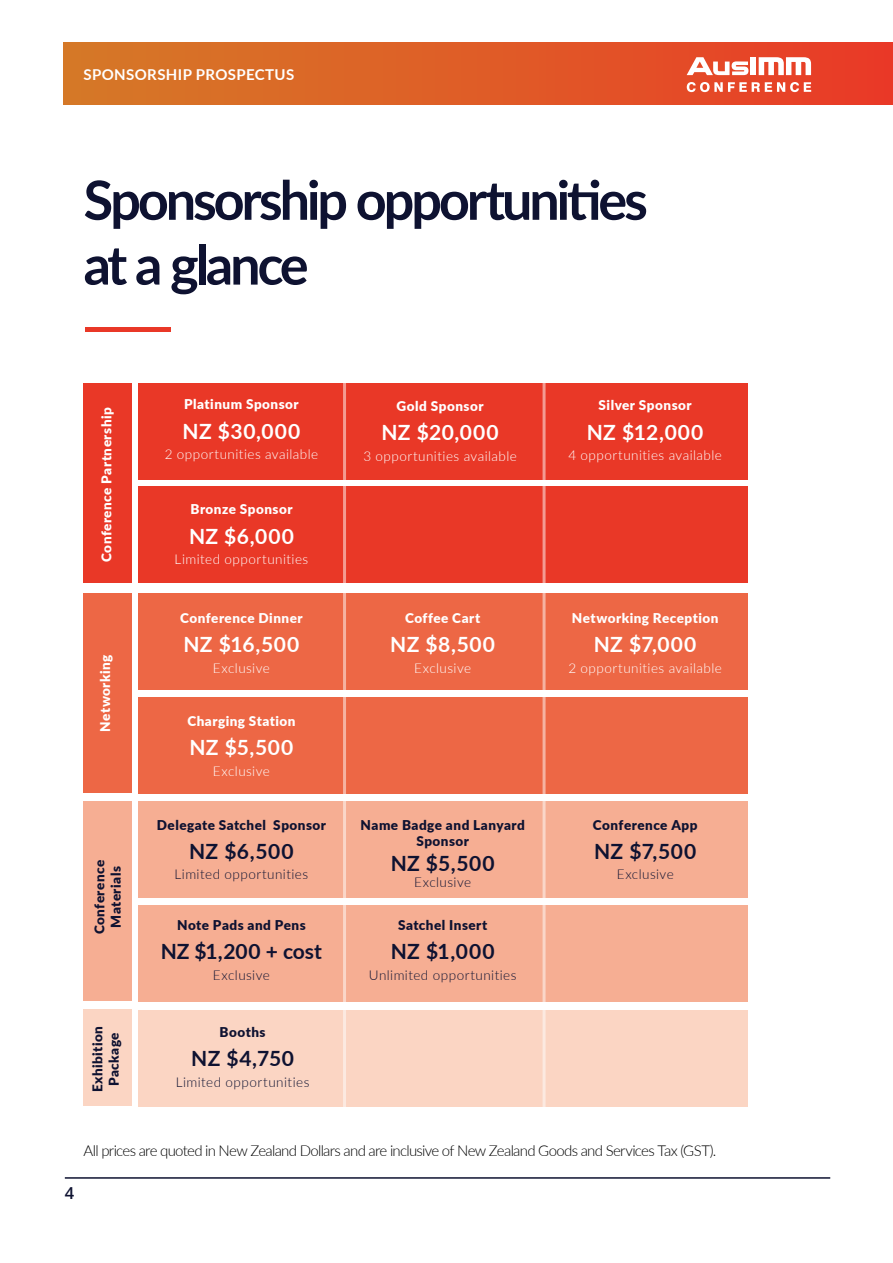
<style>
.page{position:relative;width:893px;height:1263px;background:#fff}
.page>*{position:absolute;margin:0;border:0;box-sizing:border-box;transform-origin:0 0}
.t1{font:700 54px/64.8px "Lato";letter-spacing:-.055em;color:#0e1231}
.t2{font:700 54px "Lato";color:#e93827}
.t3{font:700 21px "Lato";letter-spacing:.035em;color:#fff}
.t4{font:700 21px "Lato";letter-spacing:.01em;color:#0e1231}
.t5{font:600 16.5px "Open Sans";color:#0e1231}
.t6{font:300 15px "Lato";letter-spacing:-.045em;color:#000}
.t7{font:700 15px "Lato";letter-spacing:.025em;color:#fff}
.t8{font:900 13.5px "Lato";letter-spacing:.035em;color:#fff}
.t9{font:300 13.5px "Lato";letter-spacing:.035em;color:#fff}
.t10{font:900 13.5px/16.2px "Lato";letter-spacing:.035em;color:#0e1231;text-align:center}
.t11{font:300 13.5px "Lato";letter-spacing:.035em;color:#0e1231}
</style>
<div class="page">
<div style="left:84px;top:1010px;width:48px;height:96px;background:#fbd5c3"></div>
<div style="left:138px;top:1010px;width:609px;height:96px;background:#fbd5c3"></div>
<div style="left:138px;top:906px;width:609px;height:96px;background:#f6ae93"></div>
<div style="left:138px;top:802px;width:609px;height:96px;background:#f6ae93"></div>
<div style="left:84px;top:802px;width:48px;height:199px;background:#f6ae93"></div>
<div style="left:138px;top:593px;width:609px;height:97px;background:#ed6745"></div>
<div style="left:138px;top:698px;width:609px;height:96px;background:#ed6745"></div>
<div style="left:84px;top:593px;width:48px;height:200px;background:#ed6745"></div>
<div style="left:84px;top:383px;width:48px;height:200px;background:#e93827"></div>
<div style="left:138px;top:383px;width:610px;height:96px;background:#e93827"></div>
<div style="left:138px;top:487px;width:610px;height:96px;background:#e93827"></div>
<hr style="left:343px;top:374px;width:3px;height:745px;background:#fff">
<hr style="left:543px;top:374px;width:3px;height:745px;background:#fff">
<div style="left:64px;top:43px;width:829px;height:61px;background:linear-gradient(to right,#d57a27,#ea3c28)"></div>
<svg style="left:759px;top:57px;width:52px;height:18px"></svg>
<div style="left:751px;top:57px;width:5px;height:18px;background:#fff"></div>
<svg style="left:687px;top:57px;width:61px;height:18px"></svg>
<svg style="left:687px;top:82px;width:124px;height:10px"></svg>
<hr style="left:65px;top:1177px;width:765px;height:2px;background:#0e1231">
<p class="t7" style="left:84px;top:64px;width:212px">SPONSORSHIP PROSPECTUS</p>
<h1 class="t1" style="left:84px;top:165px;width:566px">Sponsorship opportunities at a glance</h1>
<h1 class="t2" style="left:84px;top:264px;width:90px">____</h1>
<p class="t8" style="left:97px;top:562px;width:156px;rotate:-90deg">Conference Partnership</p>
<p class="t8" style="left:95px;top:732px;width:79px;rotate:-90deg">Networking</p>
<p class="t10" style="left:91px;top:934px;width:76px;rotate:-90deg">Conference<br>Materials</p>
<p class="t10" style="left:89px;top:1092px;width:68px;rotate:-90deg">Exhibition<br>Package</p>
<p class="t8" style="left:184px;top:394px;width:116px">Platinum Sponsor</p>
<h2 class="t3" style="left:183px;top:416px;width:119px">NZ $30,000</h2>
<p class="t9" style="left:165px;top:445px;width:155px">2 opportunities available</p>
<p class="t8" style="left:190px;top:499px;width:104px">Bronze Sponsor</p>
<h2 class="t3" style="left:189px;top:521px;width:106px">NZ $6,000</h2>
<p class="t9" style="left:175px;top:550px;width:135px">Limited opportunities</p>
<p class="t8" style="left:180px;top:608px;width:124px">Conference Dinner</p>
<h2 class="t3" style="left:184px;top:629px;width:117px">NZ $16,500</h2>
<p class="t9" style="left:213px;top:658px;width:58px">Exclusive</p>
<p class="t8" style="left:187px;top:711px;width:110px">Charging Station</p>
<h2 class="t3" style="left:189px;top:732px;width:106px">NZ $5,500</h2>
<p class="t9" style="left:213px;top:761px;width:58px">Exclusive</p>
<p class="t10" style="left:157px;top:816px;width:171px">Delegate Satchel Sponsor</p>
<h2 class="t4" style="left:189px;top:836px;width:106px">NZ $6,500</h2>
<p class="t11" style="left:175px;top:865px;width:135px">Limited opportunities</p>
<p class="t10" style="left:177px;top:916px;width:130px">Note Pads and Pens</p>
<h2 class="t4" style="left:161px;top:936px;width:163px">NZ $1,200 + cost</h2>
<p class="t11" style="left:213px;top:965px;width:58px">Exclusive</p>
<p class="t10" style="left:220px;top:1023px;width:47px">Booths</p>
<h2 class="t4" style="left:191px;top:1043px;width:104px">NZ $4,750</h2>
<p class="t11" style="left:176px;top:1072px;width:135px">Limited opportunities</p>
<p class="t8" style="left:397px;top:396px;width:88px">Gold Sponsor</p>
<h2 class="t3" style="left:381px;top:417px;width:119px">NZ $20,000</h2>
<p class="t9" style="left:363px;top:447px;width:155px">3 opportunities available</p>
<p class="t8" style="left:405px;top:608px;width:77px">Coffee Cart</p>
<h2 class="t3" style="left:390px;top:629px;width:106px">NZ $8,500</h2>
<p class="t9" style="left:414px;top:658px;width:58px">Exclusive</p>
<p class="t10" style="left:360px;top:816px;width:166px">Name Badge and Lanyard<br>Sponsor</p>
<h2 class="t4" style="left:391px;top:848px;width:106px">NZ $5,500</h2>
<p class="t11" style="left:414px;top:873px;width:58px">Exclusive</p>
<p class="t10" style="left:398px;top:916px;width:91px">Satchel Insert</p>
<h2 class="t4" style="left:391px;top:936px;width:105px">NZ $1,000</h2>
<p class="t11" style="left:369px;top:965px;width:149px">Unlimited opportunities</p>
<p class="t8" style="left:599px;top:395px;width:94px">Silver Sponsor</p>
<h2 class="t3" style="left:587px;top:417px;width:118px">NZ $12,000</h2>
<p class="t9" style="left:568px;top:446px;width:155px">4 opportunities available</p>
<p class="t8" style="left:572px;top:608px;width:148px">Networking Reception</p>
<h2 class="t3" style="left:594px;top:629px;width:104px">NZ $7,000</h2>
<p class="t9" style="left:568px;top:658px;width:155px">2 opportunities available</p>
<p class="t10" style="left:593px;top:816px;width:106px">Conference App</p>
<h2 class="t4" style="left:594px;top:836px;width:104px">NZ $7,500</h2>
<p class="t11" style="left:617px;top:865px;width:58px">Exclusive</p>
<p class="t6" style="left:84px;top:1140px;width:634px">All prices are quoted in New Zealand Dollars and are inclusive of New Zealand Goods and Services Tax (GST).</p>
<p class="t5" style="left:65px;top:1182px;width:11px">4</p>
</div>
